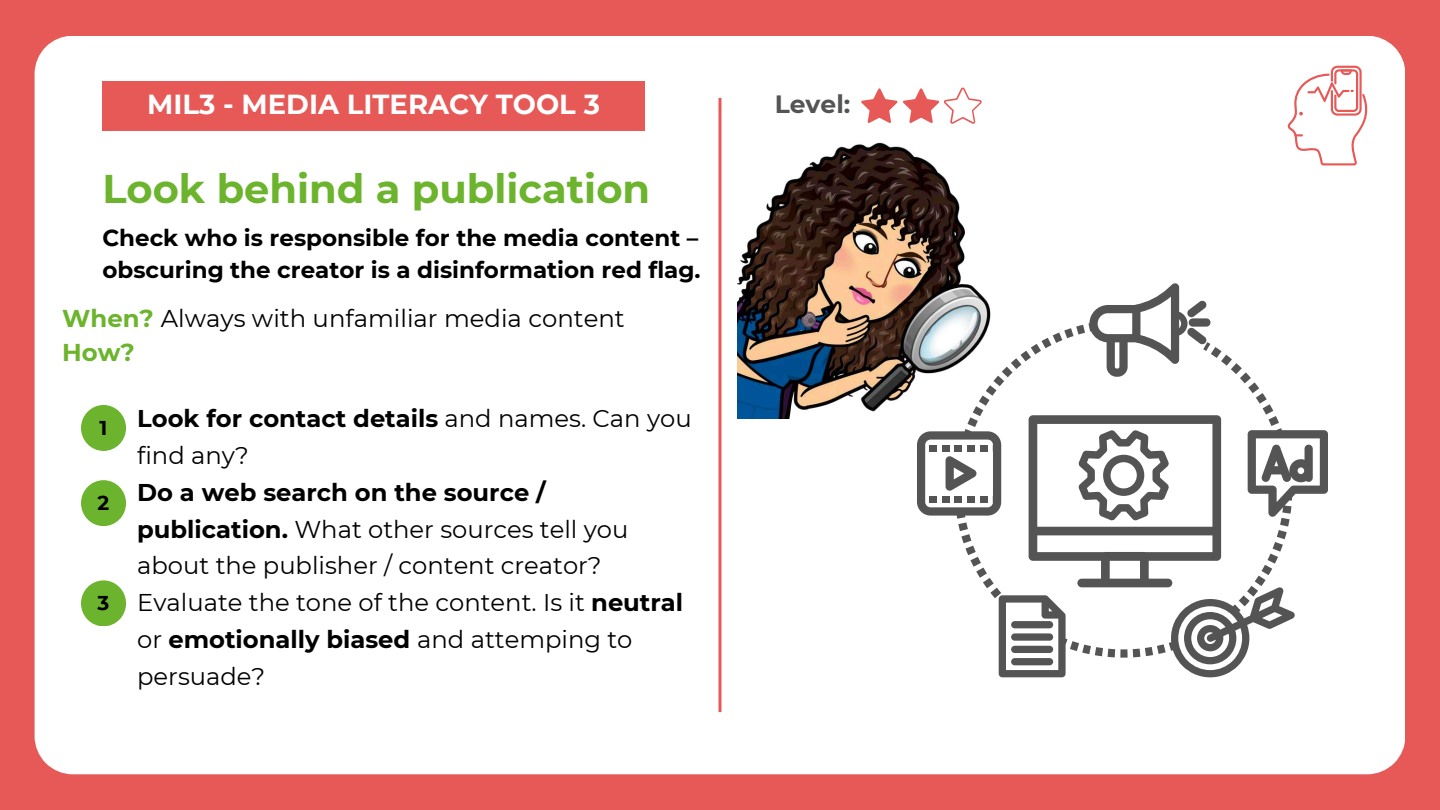
<style>
.page{position:relative;width:1440px;height:810px;background:#e65956}
.page>*{position:absolute;margin:0;border:0;box-sizing:border-box;transform-origin:0 0}
.t1{font:700 40px "Montserrat";color:#6cb42d}
.t2{font:700 27.5px "Montserrat";color:#fff}
.t3{font:700 25px "Montserrat";color:#545454}
.t4{font:24.3px/33.8px "Montserrat";color:#000}
.t5{font:24.2px/36.8px "Montserrat";color:#000}
.t6{font:700 23px/31.5px "Montserrat";color:#000}
.t7{font:700 20px "Montserrat";color:#000}
.s1{font-weight:700;color:#6cb42d}
.s2{font-weight:700}
</style>
<div class="page">
<div style="left:35px;top:36px;width:1370px;height:738px;background:#fff"></div>
<hr style="left:718px;top:98px;width:3px;height:614px;background:#e65956">
<div style="left:102px;top:81px;width:543px;height:50px;background:#e65956"></div>
<svg style="left:861px;top:88px;width:122px;height:24px"></svg>
<svg style="left:1288px;top:66px;width:80px;height:99px;background:#fbe4e4"></svg>
<img style="left:737px;top:112px;width:307px;height:307px">
<svg style="left:917px;top:283px;width:411px;height:394px;background:#d9d9d9"></svg>
<div style="left:81px;top:405px;width:45px;height:46px;background:#6cb42d;border-radius:50%"></div>
<div style="left:81px;top:480px;width:45px;height:46px;background:#6cb42d;border-radius:50%"></div>
<div style="left:81px;top:580px;width:45px;height:46px;background:#6cb42d;border-radius:50%"></div>
<p class="t2" style="left:147px;top:88px;width:454px">MIL3 - MEDIA LITERACY TOOL 3</p>
<p class="t3" style="left:775px;top:89px;width:77px">Level:</p>
<h1 class="t1" style="left:102px;top:164px;width:549px">Look behind a publication</h1>
<p class="t6" style="left:102px;top:222px;width:600px">Check who is responsible for the media content – obscuring the creator is a disinformation red flag.</p>
<p class="t4" style="left:62px;top:301px;width:564px"><span class="s1">When?</span> Always with unfamiliar media content<br><span class="s1">How?</span></p>
<p class="t7" style="left:100px;top:416px;width:9px">1</p>
<p class="t7" style="left:98px;top:491px;width:13px">2</p>
<p class="t7" style="left:98px;top:591px;width:13px">3</p>
<p class="t5" style="left:137px;top:400px;width:556px"><span class="s2">Look for contact details</span> and names. Can you find any?</p>
<p class="t5" style="left:137px;top:474px;width:547px"><span class="s2">Do a web search on the source / publication.</span> What other sources tell you about the publisher / content creator?<br>Evaluate the tone of the content. Is it <span class="s2">neutral </span>or <span class="s2">emotionally biased</span> and attemping to persuade?</p>
</div>
